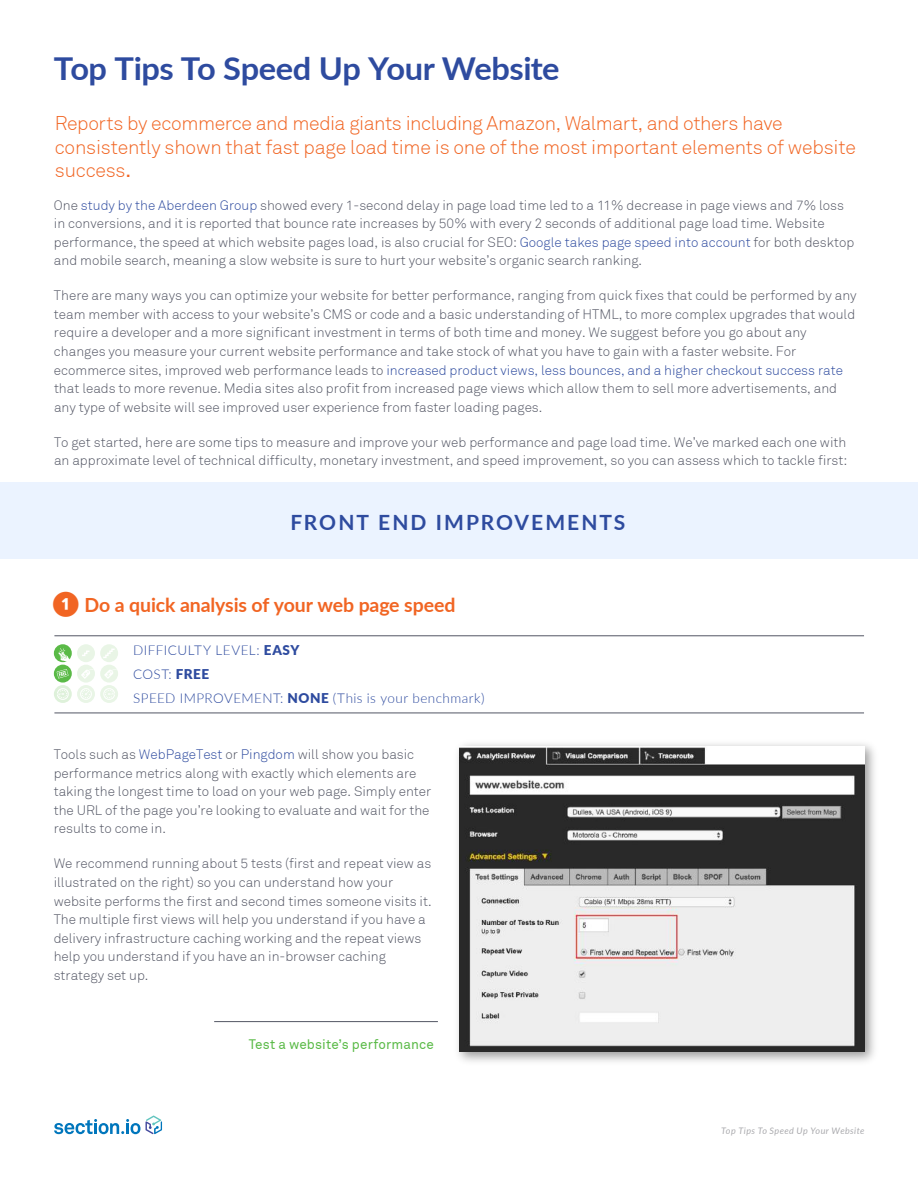
<style>
.page{position:relative;width:918px;height:1188px;background:#fff}
.page>*{position:absolute;margin:0;border:0;box-sizing:border-box;transform-origin:0 0}
.t1{font:700 31.5px "Lato";letter-spacing:-.015em;color:#2e4b9f;scale:1.04 1}
.t2{font:700 21px "Lato";letter-spacing:.095em;color:#2e4b9f}
.t3{font:300 19.5px/23.4px "Akkurat";letter-spacing:-.01em;color:#f16523}
.t4{font:700 19.5px "Lato";letter-spacing:-.005em;color:#f16523}
.t5{font:300 13.5px/18.6px "Akkurat";color:#535664}
.t6{font:300 13.5px/24px "Lato";letter-spacing:.035em;color:#2e4b9f}
.t7{font:13.5px "Akkurat";letter-spacing:.01em;color:#5aba47}
.t8{font:italic 9px "Lato";letter-spacing:.045em;color:#aaaaae}
.s1{font-weight:400}
.s2{color:#2e4b9f}
.s3{font-size:24px}
.s4{font-weight:900}
</style>
<div class="page">
<div style="left:0;top:482px;width:918px;height:77px;background:#ebf3ff"></div>
<hr style="left:214px;top:1021px;width:224px;height:1px;background:#535664">
<img style="left:457px;top:743px;width:418px;height:319px">
<img style="left:459px;top:746px;width:405px;height:305px">
<div style="left:54px;top:644px;width:18px;height:18px;background:#5aba47;border-radius:50%"></div>
<svg style="left:58px;top:648px;width:12px;height:14px"></svg>
<div style="left:54px;top:685px;width:18px;height:18px;background:#def1da;border-radius:50%"></div>
<svg style="left:57px;top:688px;width:12px;height:12px"></svg>
<div style="left:54px;top:665px;width:18px;height:18px;background:#5aba47;border-radius:50%"></div>
<svg style="left:57px;top:669px;width:12px;height:9px"></svg>
<div style="left:77px;top:665px;width:18px;height:18px;background:#e9f5e6;border-radius:50%"></div>
<svg style="left:81px;top:669px;width:13px;height:10px"></svg>
<div style="left:100px;top:665px;width:18px;height:18px;background:#e9f5e6;border-radius:50%"></div>
<svg style="left:104px;top:669px;width:12px;height:10px"></svg>
<div style="left:77px;top:685px;width:18px;height:18px;background:#e9f5e6;border-radius:50%"></div>
<svg style="left:80px;top:688px;width:12px;height:12px"></svg>
<div style="left:100px;top:644px;width:18px;height:18px;background:#e9f5e6;border-radius:50%"></div>
<svg style="left:103px;top:649px;width:12px;height:9px"></svg>
<div style="left:77px;top:644px;width:18px;height:18px;background:#e9f5e6;border-radius:50%"></div>
<svg style="left:82px;top:651px;width:7px;height:5px"></svg>
<div style="left:100px;top:685px;width:18px;height:18px;background:#e9f5e6;border-radius:50%"></div>
<svg style="left:103px;top:688px;width:12px;height:12px"></svg>
<hr style="left:54px;top:713px;width:810px;height:1px;background:#535664">
<hr style="left:54px;top:636px;width:810px;height:1px;background:#535664">
<svg style="left:54px;top:1119px;width:86px;height:15px"></svg>
<svg style="left:146px;top:1116px;width:16px;height:18px"></svg>
<h1 class="t1" style="left:54px;top:46px;width:488px">Top Tips To Speed Up Your Website</h1>
<h3 class="t3" style="left:55px;top:112px;width:803px">Reports by ecommerce and media giants including Amazon, Walmart, and others have consistently shown that fast page load time is one of the most important elements of website success<span class="s1">.</span></h3>
<p class="t5" style="left:54px;top:196px;width:802px">One <span class="s2">study by the Aberdeen Group</span> showed every 1-second delay in page load time led to a 11% decrease in page views and 7% loss in conversions, and it is reported that bounce rate increases by 50% with every 2 seconds of additional page load time. Website performance, the speed at which website pages load, is also crucial for SEO: <span class="s2">Google takes page speed into account</span> for both desktop and mobile search, meaning a slow website is sure to hurt your website’s organic search ranking.</p>
<p class="t5" style="left:54px;top:286px;width:804px">There are many ways you can optimize your website for better performance, ranging from quick fixes that could be performed by any team member with access to your website’s CMS or code and a basic understanding of HTML, to more complex upgrades that would require a developer and a more significant investment in terms of both time and money. We suggest before you go about any changes you measure your current website performance and take stock of what you have to gain with a faster website. For ecommerce sites, improved web performance leads to <span class="s2">increased product views, less bounces, and a higher checkout success rate </span>that leads to more revenue. Media sites also profit from increased page views which allow them to sell more advertisements, and any type of website will see improved user experience from faster loading pages.</p>
<p class="t5" style="left:54px;top:433px;width:795px">To get started, here are some tips to measure and improve your web performance and page load time. We’ve marked each one with an approximate level of technical difficulty, monetary investment, and speed improvement, so you can assess which to tackle first:</p>
<h2 class="t2" style="left:290px;top:507px;width:337px">FRONT END IMPROVEMENTS</h2>
<h3 class="t4" style="left:52px;top:591px;width:404px"><span class="s3">❶</span> Do a quick analysis of your web page speed</h3>
<p class="t6" style="left:133px;top:638px;width:353px">DIFFICULTY LEVEL: <span class="s4">EASY<br></span>COST: <span class="s4">FREE<br></span>SPEED IMPROVEMENT: <span class="s4">NONE</span> (This is your benchmark)</p>
<p class="t5" style="left:54px;top:745px;width:379px">Tools such as <span class="s2">WebPageTest</span> or <span class="s2">Pingdom</span> will show you basic performance metrics along with exactly which elements are taking the longest time to load on your web page. Simply enter the URL of the page you’re looking to evaluate and wait for the results to come in.</p>
<p class="t5" style="left:54px;top:854px;width:380px">We recommend running about 5 tests (first and repeat view as illustrated on the right) so you can understand how your website performs the first and second times someone visits it.<br>The multiple first views will help you understand if you have a delivery infrastructure caching working and the repeat views help you understand if you have an in-browser caching strategy set up.</p>
<p class="t7" style="left:249px;top:1036px;width:187px">Test a website’s performance</p>
<p class="t8" style="left:721px;top:1124px;width:145px">Top Tips To Speed Up Your Website</p>
</div>
